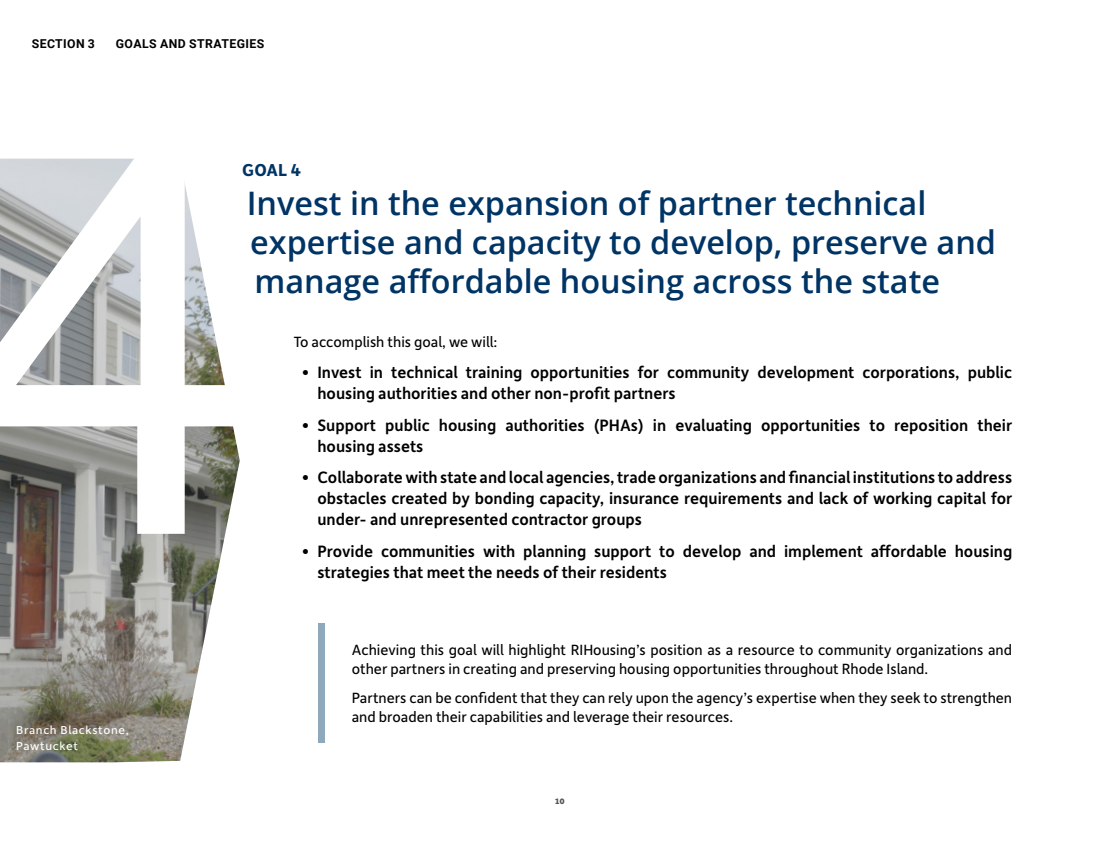
<style>
.page{position:relative;width:1120px;height:842px;background:#fff}
.page>*{position:absolute;margin:0;border:0;box-sizing:border-box;transform-origin:0 0}
.t1{font:525px "Lucida Grande";color:#fff}
.t2{font:600 32.38px/38.9px "Open Sans";color:#003465}
.t3{font:700 18.38px "Depot New";color:#003465}
.t4{font:500 17.5px/21px "Depot New";color:#000}
.t5{font:15.75px/18.9px "Depot New";color:#000}
.t6{font:700 12.25px "Roboto";letter-spacing:.035em;color:#000}
.t7{font:12.16px "Depot New";letter-spacing:.05em;color:#fff;scale:1.06 1}
.t8{font:700 10.5px "Depot New";color:#535353}
</style>
<div class="page">
<img style="left:0;top:159px;width:240px;height:603px">
<div style="left:318px;top:623px;width:7px;height:119px;background:#8da9bb"></div>
<p class="t6" style="left:32px;top:35px;width:65px">SECTION 3</p>
<p class="t6" style="left:116px;top:35px;width:150px">GOALS AND STRATEGIES</p>
<p class="t1" style="left:-60px;top:45px;width:333px">4</p>
<p class="t3" style="left:242px;top:158px;width:60px">GOAL 4</p>
<p class="t2" style="left:247px;top:183px;width:751px">Invest in the expansion of partner technical expertise and capacity to develop, preserve and manage affordable housing across the state</p>
<p class="t5" style="left:294px;top:331px;width:205px">To accomplish this goal, we will:</p>
<p class="t4" style="left:317px;top:361px;width:696px;text-indent:-16px">• Invest in technical training opportunities for community development corporations, public housing authorities and other non-profit partners</p>
<p class="t4" style="left:317px;top:413px;width:696px;text-indent:-16px">• Support public housing authorities (PHAs) in evaluating opportunities to reposition their housing assets</p>
<p class="t4" style="left:317px;top:466px;width:696px;text-align:justify;text-indent:-16px">• Collaborate with state and local agencies, trade organizations and financial institutions to address obstacles created by bonding capacity, insurance requirements and lack of working capital for under- and unrepresented contractor groups</p>
<p class="t4" style="left:317px;top:539px;width:696px;text-indent:-16px">• Provide communities with planning support to develop and implement affordable housing strategies that meet the needs of their residents</p>
<p class="t7" style="left:16px;top:722px;width:108px">Branch Blackstone,</p>
<p class="t7" style="left:16px;top:737px;width:60px">Pawtucket</p>
<p class="t5" style="left:352px;top:640px;width:662px">Achieving this goal will highlight RIHousing’s position as a resource to community organizations and other partners in creating and preserving housing opportunities throughout Rhode Island.</p>
<p class="t5" style="left:352px;top:688px;width:662px">Partners can be confident that they can rely upon the agency’s expertise when they seek to strengthen and broaden their capabilities and leverage their resources.</p>
<p class="t8" style="left:555px;top:794px;width:11px">10</p>
</div>
